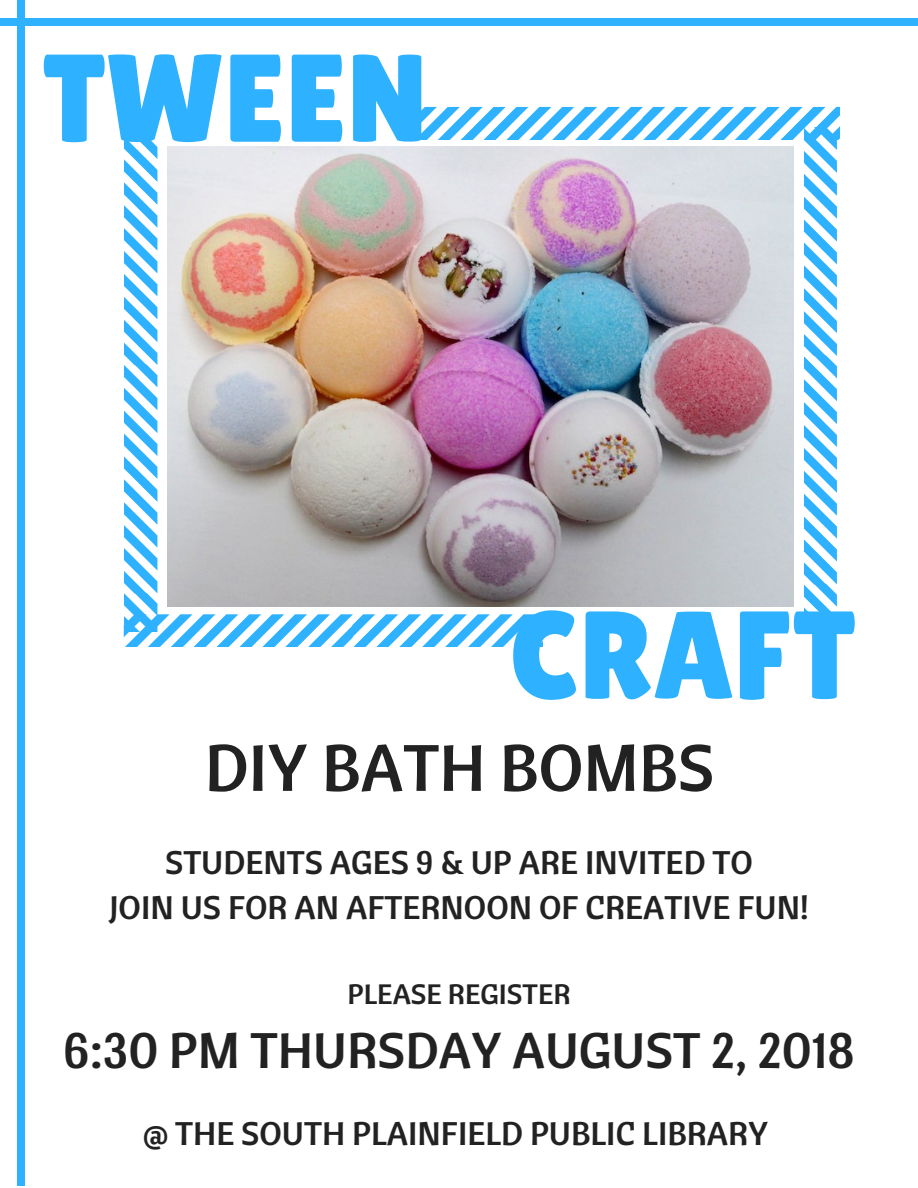
<style>
.page{position:relative;width:918px;height:1188px;background:#fff}
.page>*{position:absolute;margin:0;border:0;box-sizing:border-box;transform-origin:0 0}
.t1{font:124.5px "Lilita One";color:#2eb2ff}
.t2{font:65.4px "Cantora One";color:#222}
.t3{font:49.8px "Cantora One";color:#222}
.t4{font:32.7px/45px "Cantora One";color:#222;text-align:center}
.t5{font:28.05px "Cantora One";color:#222}
</style>
<div class="page">
<img style="left:124px;top:107px;width:715px;height:540px">
<div style="left:17px;top:0;width:8px;height:41px;background:#2eb2ff"></div>
<div style="left:17px;top:1141px;width:8px;height:45px;background:#2eb2ff"></div>
<div style="left:17px;top:39px;width:8px;height:317px;background:#2eb2ff"></div>
<div style="left:17px;top:355px;width:8px;height:317px;background:#2eb2ff"></div>
<div style="left:17px;top:671px;width:8px;height:317px;background:#2eb2ff"></div>
<div style="left:17px;top:987px;width:8px;height:155px;background:#2eb2ff"></div>
<div style="left:0;top:18px;width:41px;height:8px;background:#2eb2ff"></div>
<div style="left:39px;top:18px;width:317px;height:8px;background:#2eb2ff"></div>
<div style="left:355px;top:18px;width:317px;height:8px;background:#2eb2ff"></div>
<div style="left:671px;top:18px;width:247px;height:8px;background:#2eb2ff"></div>
<h1 class="t1" style="left:43px;top:27px;width:386px">TWEEN</h1>
<h1 class="t1" style="left:509px;top:584px;width:348px">CRAFT</h1>
<h2 class="t2" style="left:205px;top:725px;width:511px">DIY BATH BOMBS</h2>
<p class="t4" style="left:109px;top:839px;width:701px">STUDENTS AGES 9 &amp; UP ARE INVITED TO<br>JOIN US FOR AN AFTERNOON OF CREATIVE FUN!</p>
<p class="t5" style="left:348px;top:975px;width:224px">PLEASE REGISTER</p>
<h3 class="t3" style="left:63px;top:1018px;width:793px">6:30 PM THURSDAY AUGUST 2, 2018</h3>
<p class="t4" style="left:143px;top:1110px;width:627px">@ THE SOUTH PLAINFIELD PUBLIC LIBRARY</p>
</div>
